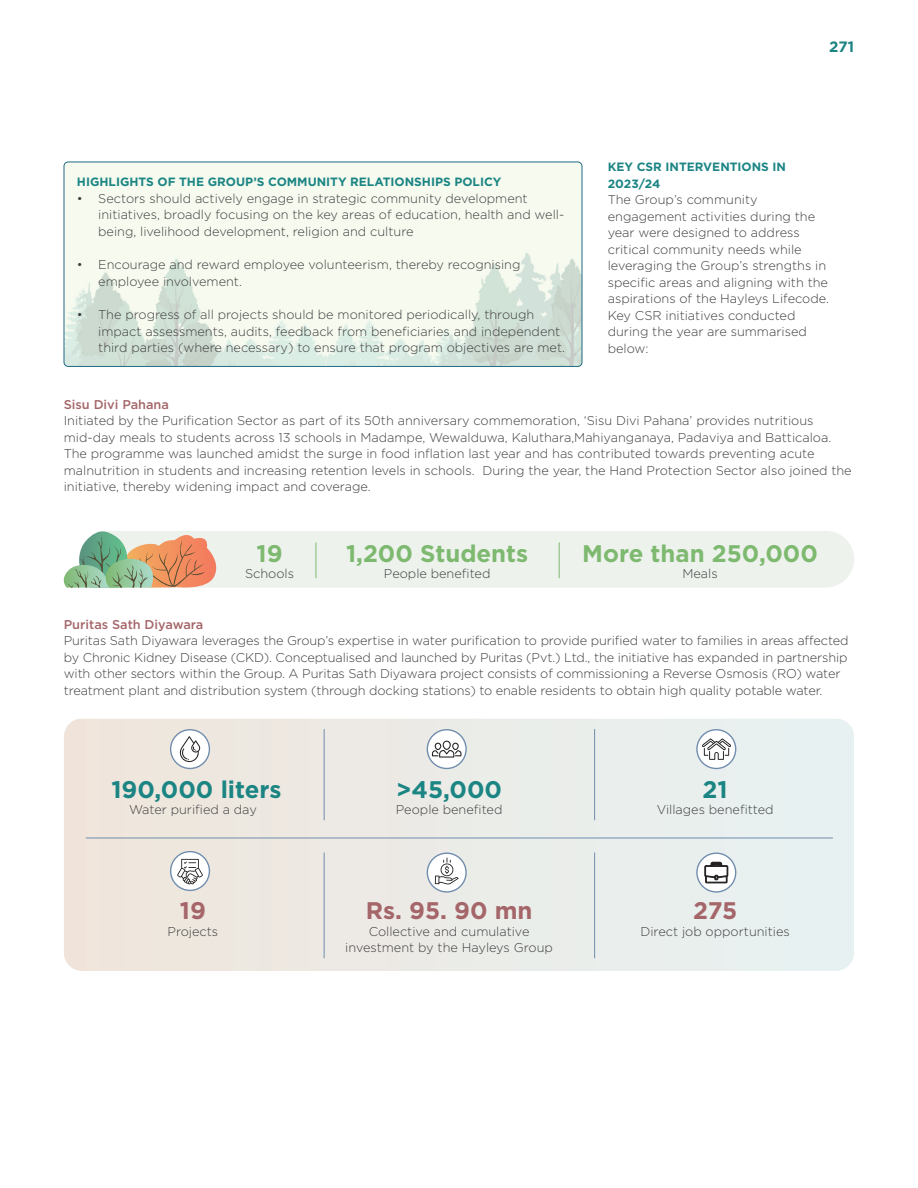
<style>
.page{position:relative;width:918px;height:1188px;background:#fff}
.page>*{position:absolute;margin:0;border:0;box-sizing:border-box;transform-origin:0 0}
.t1{font:700 24px "Gotham";color:#7eb970}
.t2{font:700 24px "Gotham";color:#1b8584}
.t3{font:700 24px "Gotham";color:#a5666a}
.t4{font:700 15px "Gotham";color:#1b8584}
.t5{font:300 12.75px/16.5px "Gotham";color:#3e3e3f}
.t6{font:500 12.75px "Gotham";color:#a5666a}
.t7{font:700 12px/16.5px "Gotham";color:#1b8584}
</style>
<div class="page">
<div style="left:64px;top:718px;width:790px;height:253px;background:#ebece7;border-radius:18px"></div>
<img style="left:64px;top:162px;width:518px;height:205px;border-radius:4px">
<hr style="left:324px;top:729px;width:1px;height:91px;background:#718dae">
<hr style="left:86px;top:838px;width:747px;height:1px;background:#718dae">
<hr style="left:324px;top:852px;width:1px;height:106px;background:#718dae">
<hr style="left:594px;top:729px;width:1px;height:91px;background:#718dae">
<hr style="left:594px;top:852px;width:1px;height:106px;background:#718dae">
<svg style="left:63px;top:531px;width:791px;height:57px"></svg>
<div style="left:171px;top:730px;width:38px;height:38px;background:#fff;border-radius:50%"></div>
<div style="left:170px;top:729px;width:40px;height:40px;border:1px solid #718dae;border-radius:50%"></div>
<div style="left:171px;top:852px;width:38px;height:38px;background:#fff;border-radius:50%"></div>
<div style="left:170px;top:851px;width:40px;height:40px;border:1px solid #718dae;border-radius:50%"></div>
<div style="left:427px;top:730px;width:39px;height:38px;background:#fff;border-radius:50%"></div>
<div style="left:427px;top:729px;width:40px;height:40px;border:1px solid #718dae;border-radius:50%"></div>
<svg style="left:697px;top:730px;width:39px;height:38px"></svg>
<div style="left:696px;top:729px;width:40px;height:40px;border:1px solid #718dae;border-radius:50%"></div>
<svg style="left:697px;top:853px;width:39px;height:39px"></svg>
<div style="left:696px;top:852px;width:40px;height:41px;border:1px solid #718dae;border-radius:50%"></div>
<svg style="left:427px;top:853px;width:39px;height:39px"></svg>
<div style="left:427px;top:852px;width:40px;height:41px;border:1px solid #718dae;border-radius:50%"></div>
<svg style="left:177px;top:859px;width:26px;height:26px"></svg>
<svg style="left:435px;top:858px;width:24px;height:27px"></svg>
<svg style="left:705px;top:862px;width:23px;height:21px"></svg>
<svg style="left:702px;top:738px;width:29px;height:22px"></svg>
<svg style="left:432px;top:741px;width:29px;height:17px"></svg>
<svg style="left:179px;top:736px;width:22px;height:27px"></svg>
<div style="left:64px;top:162px;width:518px;height:205px;border:1px solid #216b84;border-radius:4px"></div>
<p class="t4" style="left:829px;top:41px;width:27px">271</p>
<p class="t7" style="left:77px;top:174px;width:426px">HIGHLIGHTS OF THE GROUP’S COMMUNITY RELATIONSHIPS POLICY</p>
<p class="t5" style="left:98px;top:191px;width:468px;text-indent:-21px">• Sectors should actively engage in strategic community development initiatives, broadly focusing on the key areas of education, health and well&shy;being, livelihood development, religion and culture</p>
<p class="t5" style="left:98px;top:257px;width:424px;text-indent:-21px">• Encourage and reward employee volunteerism, thereby recognising employee involvement.</p>
<p class="t5" style="left:98px;top:307px;width:468px;text-indent:-21px">• The progress of all projects should be monitored periodically, through impact assessments, audits, feedback from beneficiaries and independent third parties (where necessary) to ensure that program objectives are met.</p>
<p class="t7" style="left:608px;top:160px;width:180px">KEY CSR INTERVENTIONS IN<br>2023/24</p>
<p class="t5" style="left:608px;top:192px;width:223px">The Group’s community engagement activities during the year were designed to address critical community needs while leveraging the Group’s strengths in specific areas and aligning with the aspirations of the Hayleys Lifecode.<br>Key CSR initiatives conducted during the year are summarised below:</p>
<p class="t6" style="left:64px;top:400px;width:107px">Sisu Divi Pahana</p>
<p class="t5" style="left:64px;top:413px;width:789px">Initiated by the Purification Sector as part of its 50th anniversary commemoration, ‘Sisu Divi Pahana’ provides nutritious mid-day meals to students across 13 schools in Madampe, Wewalduwa, Kaluthara,Mahiyanganaya, Padaviya and Batticaloa.<br>The programme was launched amidst the surge in food inflation last year and has contributed towards preventing acute malnutrition in students and increasing retention levels in schools. During the year, the Hand Protection Sector also joined the initiative, thereby widening impact and coverage.</p>
<h1 class="t1" style="left:257px;top:544px;width:28px">19</h1>
<p class="t5" style="left:245px;top:566px;width:51px">Schools</p>
<h1 class="t1" style="left:346px;top:544px;width:184px">1,200 Students</h1>
<p class="t5" style="left:384px;top:566px;width:108px">People benefited</p>
<h1 class="t1" style="left:582px;top:544px;width:237px">More than 250,000</h1>
<p class="t5" style="left:682px;top:566px;width:37px">Meals</p>
<p class="t6" style="left:64px;top:620px;width:141px">Puritas Sath Diyawara</p>
<p class="t5" style="left:64px;top:633px;width:786px">Puritas Sath Diyawara leverages the Group’s expertise in water purification to provide purified water to families in areas affected by Chronic Kidney Disease (CKD). Conceptualised and launched by Puritas (Pvt.) Ltd., the initiative has expanded in partnership with other sectors within the Group. A Puritas Sath Diyawara project consists of commissioning a Reverse Osmosis (RO) water treatment plant and distribution system (through docking stations) to enable residents to obtain high quality potable water.</p>
<h1 class="t2" style="left:111px;top:780px;width:172px">190,000 liters</h1>
<p class="t5" style="left:129px;top:802px;width:129px">Water purified a day</p>
<h1 class="t3" style="left:180px;top:902px;width:28px">19</h1>
<p class="t5" style="left:168px;top:924px;width:52px">Projects</p>
<h1 class="t2" style="left:396px;top:780px;width:107px">&gt;45,000</h1>
<p class="t5" style="left:396px;top:802px;width:108px">People benefited</p>
<h1 class="t3" style="left:366px;top:902px;width:168px">Rs. 95. 90 mn</h1>
<p class="t5" style="left:345px;top:924px;width:209px;text-align:center">Collective and cumulative investment by the Hayleys Group</p>
<h1 class="t2" style="left:703px;top:780px;width:27px">21</h1>
<p class="t5" style="left:657px;top:802px;width:118px">Villages benefitted</p>
<h1 class="t3" style="left:693px;top:902px;width:46px">275</h1>
<p class="t5" style="left:640px;top:924px;width:151px">Direct job opportunities</p>
</div>
